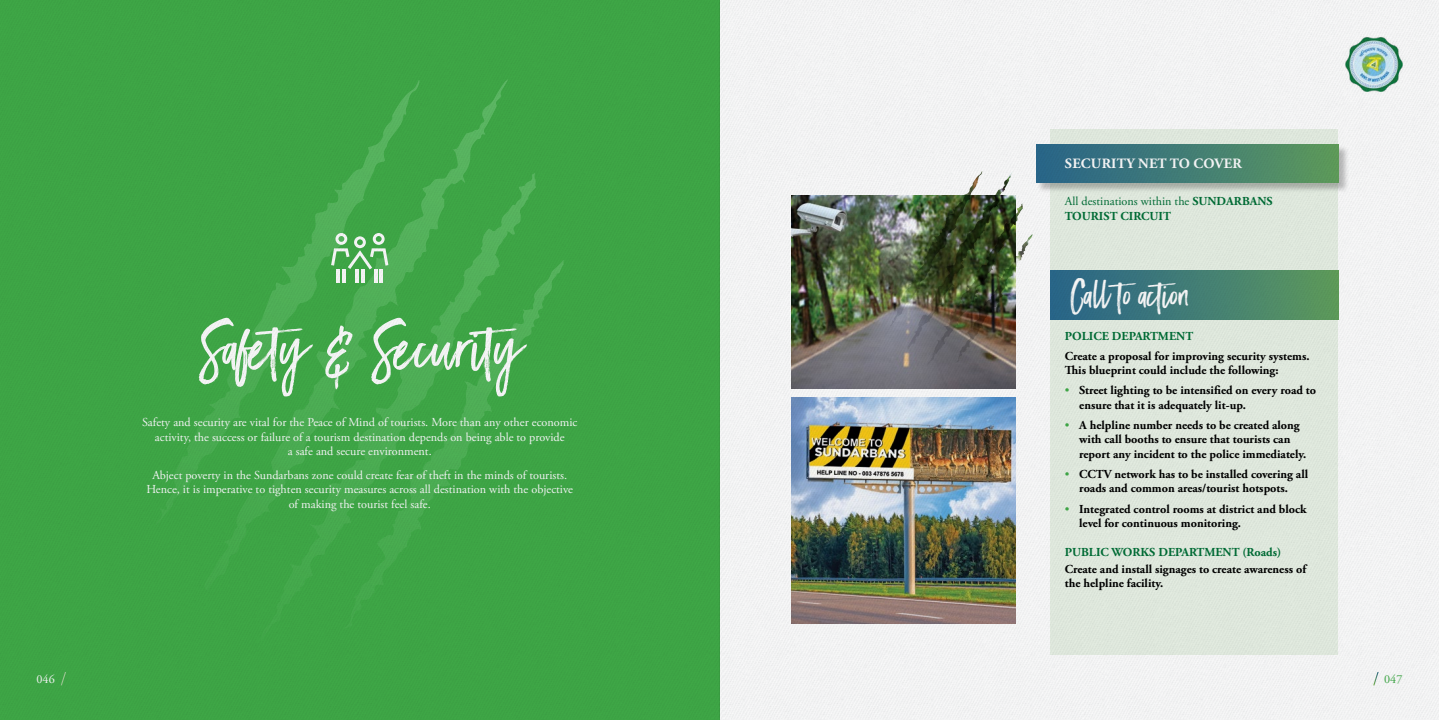
<style>
.page{position:relative;width:1439px;height:720px;background:#fff}
.page>*{position:absolute;margin:0;border:0;box-sizing:border-box;transform-origin:0 0}
.t1{font:58.89px "Black Diamond";color:#fff}
.t2{font:34.48px "Black Diamond";color:#fff}
.t3{font:700 14.17px "Adobe Garamond Pro";letter-spacing:.015em;color:#fff}
.t4{font:700 12.16px/14.2px "Adobe Garamond Pro";color:#000}
.t5{font:12.16px/14.6px "Adobe Garamond Pro";color:#fff;text-align:center}
.t6{font:12.16px/14.6px "Adobe Garamond Pro";color:#007037}
.t7{font:700 12.16px "Adobe Garamond Pro";color:#007037}
.t8{font:12.16px "Adobe Garamond Pro";color:#41ad49}
.s1{font-weight:700}
.s2{font-weight:400;color:#41ad49}
</style>
<div class="page">
<img style="left:0;top:0;width:1439px;height:719px">
<p class="t3" style="left:1065px;top:155px;width:178px">SECURITY NET TO COVER</p>
<p class="t6" style="left:1065px;top:194px;width:209px">All destinations within the <span class="s1">SUNDARBANS<br>TOURIST CIRCUIT</span></p>
<h1 class="t1" style="left:196px;top:310px;width:339px">Safety &amp; Security</h1>
<p class="t5" style="left:142px;top:415px;width:437px">Safety and security are vital for the Peace of Mind of tourists. More than any other economic activity, the success or failure of a tourism destination depends on being able to provide<br>a safe and secure environment.</p>
<p class="t5" style="left:146px;top:467px;width:428px">Abject poverty in the Sundarbans zone could create fear of theft in the minds of tourists.<br>Hence, it is imperative to tighten security measures across all destination with the objective of making the tourist feel safe.</p>
<h2 class="t2" style="left:1070px;top:273px;width:123px">Call to action</h2>
<p class="t7" style="left:1065px;top:329px;width:130px">POLICE DEPARTMENT</p>
<p class="t4" style="left:1065px;top:349px;width:246px">Create a proposal for improving security systems.<br>This blueprint could include the following:</p>
<p class="t4" style="left:1079px;top:383px;width:238px;text-indent:-14px"><span class="s2">•</span> Street lighting to be intensified on every road to ensure that it is adequately lit-up.</p>
<p class="t4" style="left:1079px;top:418px;width:229px;text-indent:-14px"><span class="s2">•</span> A helpline number needs to be created along with call booths to ensure that tourists can report any incident to the police immediately.</p>
<p class="t4" style="left:1065px;top:467px;width:245px;text-align:center"><span class="s2">•</span> CCTV network has to be installed covering all roads and common areas/tourist hotspots.</p>
<p class="t4" style="left:1079px;top:501px;width:229px;text-indent:-14px"><span class="s2">•</span> Integrated control rooms at district and block level for continuous monitoring.</p>
<p class="t7" style="left:1065px;top:544px;width:218px">PUBLIC WORKS DEPARTMENT (Roads)</p>
<p class="t4" style="left:1065px;top:562px;width:243px">Create and install signages to create awareness of the helpline facility.</p>
<p class="t5" style="left:37px;top:672px;width:20px">046</p>
<p class="t8" style="left:1384px;top:672px;width:20px">047</p>
</div>
